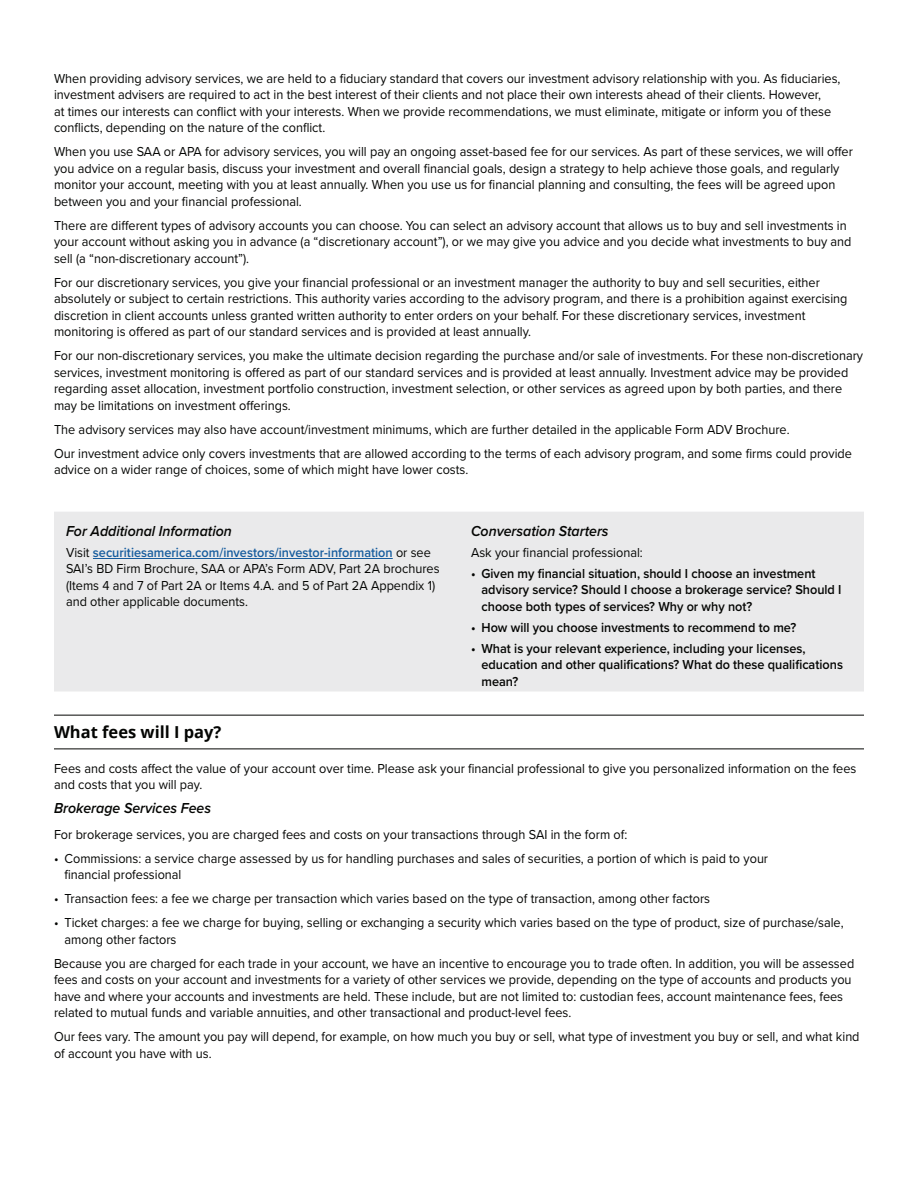
<style>
.page{position:relative;width:918px;height:1188px;background:#fff}
.page>*{position:absolute;margin:0;border:0;box-sizing:border-box;transform-origin:0 0}
.Paragraph_Style_3{font:700 16.5px "Open Sans";color:#040503}
._2-subheads{font:italic 600 15px "Proxima Nova";color:#040503;scale:.94 1}
._1-text{font:13.5px/16.5px "Proxima Nova";color:#040503;scale:.94 1}
.t1{font:600 13.5px/16.5px "Proxima Nova";color:#040503;scale:.94 1}
._2-text{font:13.5px "Proxima Nova";color:#040503;scale:.94 1}
.s1{font-weight:600;color:#175d9e}
</style>
<div class="page">
<hr style="left:54px;top:715px;width:810px;height:1px;background:#040503">
<hr style="left:54px;top:749px;width:810px;height:1px;background:#040503">
<div style="left:54px;top:512px;width:810px;height:180px;background:#eaeaeb"></div>
<hr style="left:93px;top:558px;width:300px;height:1px;background:#175d9e">
<p class="_1-text" style="left:54px;top:69px;width:838px">When providing advisory services, we are held to a fiduciary standard that covers our investment advisory relationship with you. As fiduciaries, investment advisers are required to act in the best interest of their clients and not place their own interests ahead of their clients. However,<br>at times our interests can conflict with your interests. When we provide recommendations, we must eliminate, mitigate or inform you of these conflicts, depending on the nature of the conflict.</p>
<p class="_1-text" style="left:54px;top:143px;width:851px">When you use SAA or APA for advisory services, you will pay an ongoing asset-based fee for our services. As part of these services, we will offer you advice on a regular basis, discuss your investment and overall financial goals, design a strategy to help achieve those goals, and regularly monitor your account, meeting with you at least annually. When you use us for financial planning and consulting, the fees will be agreed upon between you and your financial professional.</p>
<p class="_1-text" style="left:54px;top:216px;width:850px">There are different types of advisory accounts you can choose. You can select an advisory account that allows us to buy and sell investments in your account without asking you in advance (a “discretionary account”), or we may give you advice and you decide what investments to buy and sell (a “non-discretionary account”).</p>
<p class="_1-text" style="left:54px;top:273px;width:846px">For our discretionary services, you give your financial professional or an investment manager the authority to buy and sell securities, either absolutely or subject to certain restrictions. This authority varies according to the advisory program, and there is a prohibition against exercising discretion in client accounts unless granted written authority to enter orders on your behalf. For these discretionary services, investment monitoring is offered as part of our standard services and is provided at least annually.</p>
<p class="_1-text" style="left:54px;top:347px;width:862px">For our non-discretionary services, you make the ultimate decision regarding the purchase and/or sale of investments. For these non-discretionary services, investment monitoring is offered as part of our standard services and is provided at least annually. Investment advice may be provided regarding asset allocation, investment portfolio construction, investment selection, or other services as agreed upon by both parties, and there may be limitations on investment offerings.</p>
<p class="_1-text" style="left:54px;top:420px;width:784px">The advisory services may also have account/investment minimums, which are further detailed in the applicable Form ADV Brochure.</p>
<p class="_1-text" style="left:54px;top:444px;width:850px">Our investment advice only covers investments that are allowed according to the terms of each advisory program, and some firms could provide advice on a wider range of choices, some of which might have lower costs.</p>
<p class="_2-subheads" style="left:66px;top:519px;width:178px">For Additional Information</p>
<p class="_1-text" style="left:66px;top:543px;width:399px">Visit <span class="s1">securitiesamerica.com/investors/investor-information</span> or see SAI’s BD Firm Brochure, SAA or APA’s Form ADV, Part 2A brochures (Items 4 and 7 of Part 2A or Items 4.A. and 5 of Part 2A Appendix 1) and other applicable documents.</p>
<p class="_2-subheads" style="left:471px;top:519px;width:148px">Conversation Starters</p>
<p class="_2-text" style="left:471px;top:542px;width:184px">Ask your financial professional:</p>
<p class="t1" style="left:482px;top:564px;width:385px;text-indent:-10px">• Given my financial situation, should I choose an investment advisory service? Should I choose a brokerage service? Should I choose both types of services? Why or why not?</p>
<p class="t1" style="left:471px;top:618px;width:348px">• How will you choose investments to recommend to me?</p>
<p class="t1" style="left:482px;top:639px;width:386px;text-indent:-10px">• What is your relevant experience, including your licenses, education and other qualifications? What do these qualifications mean?</p>
<p class="Paragraph_Style_3" style="left:54px;top:720px;width:169px">What fees will I pay?</p>
<p class="_1-text" style="left:54px;top:759px;width:855px">Fees and costs affect the value of your account over time. Please ask your financial professional to give you personalized information on the fees and costs that you will pay.</p>
<p class="_2-subheads" style="left:54px;top:797px;width:169px">Brokerage Services Fees</p>
<p class="_1-text" style="left:54px;top:825px;width:611px">For brokerage services, you are charged fees and costs on your transactions through SAI in the form of:</p>
<p class="_1-text" style="left:64px;top:849px;width:750px;text-indent:-10px">• Commissions: a service charge assessed by us for handling purchases and sales of securities, a portion of which is paid to your financial professional</p>
<p class="_1-text" style="left:54px;top:890px;width:700px">• Transaction fees: a fee we charge per transaction which varies based on the type of transaction, among other factors</p>
<p class="_1-text" style="left:64px;top:914px;width:830px;text-indent:-10px">• Ticket charges: a fee we charge for buying, selling or exchanging a security which varies based on the type of product, size of purchase/sale, among other factors</p>
<p class="_1-text" style="left:54px;top:954px;width:853px">Because you are charged for each trade in your account, we have an incentive to encourage you to trade often. In addition, you will be assessed fees and costs on your account and investments for a variety of other services we provide, depending on the type of accounts and products you have and where your accounts and investments are held. These include, but are not limited to: custodian fees, account maintenance fees, fees related to mutual funds and variable annuities, and other transactional and product-level fees.</p>
<p class="_1-text" style="left:54px;top:1028px;width:859px">Our fees vary. The amount you pay will depend, for example, on how much you buy or sell, what type of investment you buy or sell, and what kind of account you have with us.</p>
</div>
